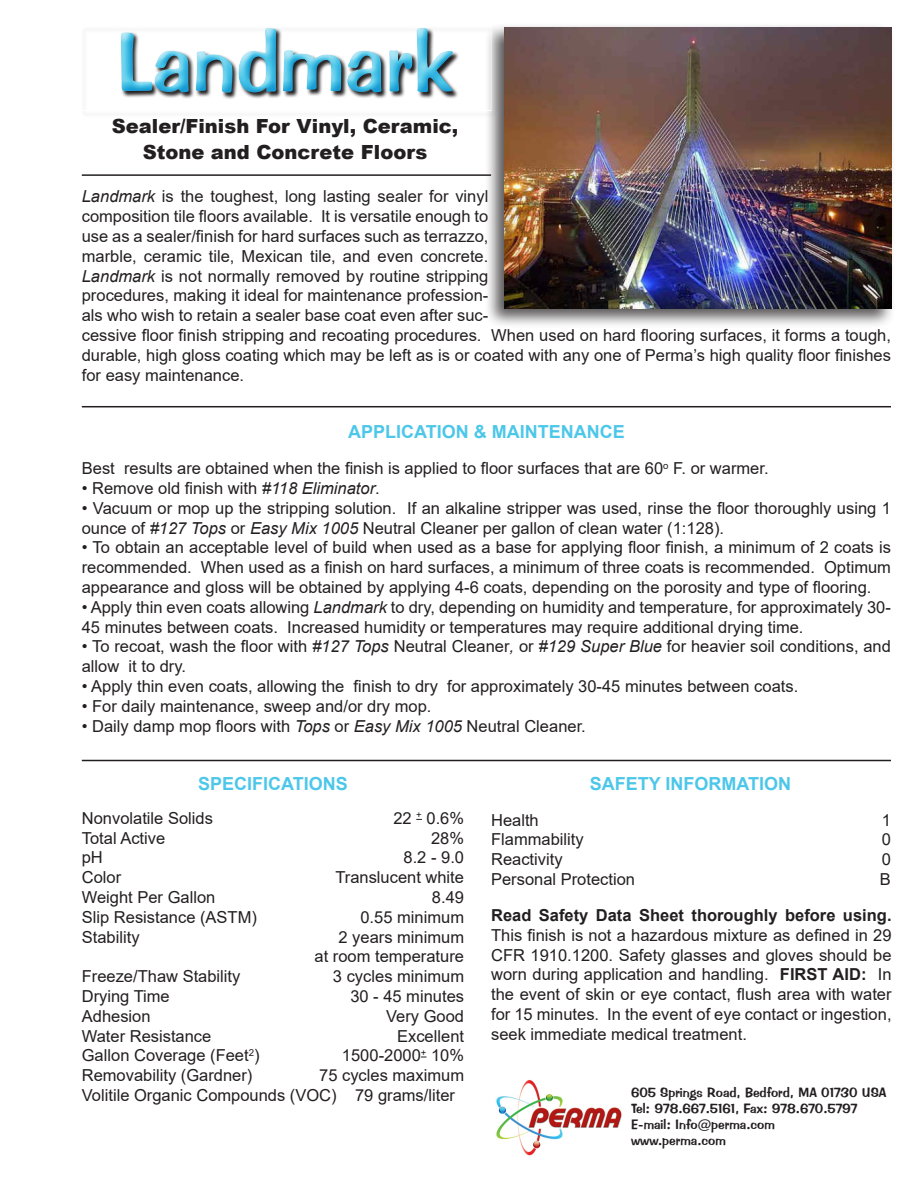
<style>
.page{position:relative;width:918px;height:1188px;background:#fff}
.page>*{position:absolute;margin:0;border:0;box-sizing:border-box;transform-origin:0 0}
.t1{font:84px "Impress BT";color:#4dc7e9}
.t2{font:900 19.5px "Arial";color:#231f20}
.t3{font:700 18px "Arial";color:#4dc7e9}
.t4{font:16.5px/19.8px "Arial";color:#231f20}
.t5{font:13.5px "Impress BT";color:#231f20}
.s1{font-style:italic}
.s2{font-weight:700}
</style>
<div class="page">
<div style="left:484px;top:22px;width:417px;height:313px;background:#231f20;opacity:.75"></div>
<img style="left:505px;top:27px;width:386px;height:282px">
<hr style="left:82px;top:406px;width:809px;height:1px;background:#231f20">
<hr style="left:82px;top:760px;width:809px;height:1px;background:#231f20">
<hr style="left:82px;top:174px;width:409px;height:2px;background:#231f20">
<svg style="left:484px;top:26px;width:84px;height:117px;background:#8c6853"></svg>
<svg style="left:121px;top:22px;width:436px;height:95px"></svg>
<img style="left:496px;top:1080px;width:126px;height:76px">
<h1 class="t1" style="left:116px;top:11px;width:339px">Landmark</h1>
<p class="t2" style="left:112px;top:112px;width:348px">Sealer/Finish For Vinyl, Ceramic,</p>
<p class="t2" style="left:143px;top:138px;width:286px">Stone and Concrete Floors</p>
<p class="t4" style="left:82px;top:187px;width:811px"><span class="s1">Landmark</span> is the toughest, long lasting sealer for vinyl<br>composition tile floors available. It is versatile enough to<br>use as a sealer/finish for hard surfaces such as terrazzo,<br>marble, ceramic tile, Mexican tile, and even concrete.<br><span class="s1">Landmark</span> is not normally removed by routine stripping<br>procedures, making it ideal for maintenance profession-<br>als who wish to retain a sealer base coat even after suc-<br>cessive floor finish stripping and recoating procedures. When used on hard flooring surfaces, it forms a tough, durable, high gloss coating which may be left as is or coated with any one of Perma’s high quality floor finishes for easy maintenance.</p>
<p class="t3" style="left:348px;top:419px;width:278px">APPLICATION &amp; MAINTENANCE</p>
<p class="t4" style="left:82px;top:458px;width:688px">Best results are obtained when the finish is applied to floor surfaces that are 60<sup>o</sup> F. or warmer.</p>
<p class="t4" style="left:82px;top:478px;width:300px">• Remove old finish with <span class="s1">#118 Eliminator</span>.</p>
<p class="t4" style="left:82px;top:498px;width:811px">• Vacuum or mop up the stripping solution. If an alkaline stripper was used, rinse the floor thoroughly using 1 ounce of <span class="s1">#127 Tops</span> or <span class="s1">Easy Mix 1005</span> Neutral Cleaner per gallon of clean water (1:128).</p>
<p class="t4" style="left:82px;top:538px;width:811px;text-align:justify">• To obtain an acceptable level of build when used as a base for applying floor finish, a minimum of 2 coats is recommended. When used as a finish on hard surfaces, a minimum of three coats is recommended. Optimum appearance and gloss will be obtained by applying 4-6 coats, depending on the porosity and type of flooring.</p>
<p class="t4" style="left:82px;top:597px;width:811px">• Apply thin even coats allowing <span class="s1">Landmark</span> to dry, depending on humidity and temperature, for approximately 30-<br>45 minutes between coats. Increased humidity or temperatures may require additional drying time.</p>
<p class="t4" style="left:82px;top:637px;width:811px">• To recoat, wash the floor with <span class="s1">#127 Tops</span> Neutral Cleaner<span class="s1">,</span> or <span class="s1">#129 Super Blue</span> for heavier soil conditions, and allow it to dry.</p>
<p class="t4" style="left:82px;top:676px;width:718px">• Apply thin even coats, allowing the finish to dry for approximately 30-45 minutes between coats.</p>
<p class="t4" style="left:82px;top:696px;width:351px">• For daily maintenance, sweep and/or dry mop.</p>
<p class="t4" style="left:82px;top:716px;width:506px">• Daily damp mop floors with <span class="s1">Tops</span> or <span class="s1">Easy Mix 1005</span> Neutral Cleaner.</p>
<p class="t3" style="left:198px;top:771px;width:151px">SPECIFICATIONS</p>
<p class="t4" style="left:82px;top:808px;width:133px">Nonvolatile Solids</p>
<p class="t4" style="left:393px;top:808px;width:72px">22 <sup>+</sup> 0.6%</p>
<p class="t4" style="left:82px;top:828px;width:85px">Total Active</p>
<p class="t4" style="left:431px;top:828px;width:35px">28%</p>
<p class="t4" style="left:82px;top:848px;width:23px">pH</p>
<p class="t4" style="left:404px;top:848px;width:62px">8.2 - 9.0</p>
<p class="t4" style="left:82px;top:867px;width:41px">Color</p>
<p class="t4" style="left:335px;top:867px;width:130px">Translucent white</p>
<p class="t4" style="left:82px;top:887px;width:135px">Weight Per Gallon</p>
<p class="t4" style="left:432px;top:887px;width:34px">8.49</p>
<p class="t4" style="left:82px;top:907px;width:177px">Slip Resistance (ASTM)</p>
<p class="t4" style="left:360px;top:907px;width:105px">0.55 minimum</p>
<p class="t4" style="left:82px;top:927px;width:59px">Stability</p>
<p class="t4" style="left:338px;top:927px;width:127px">2 years minimum</p>
<p class="t4" style="left:315px;top:947px;width:151px">at room temperature</p>
<p class="t4" style="left:82px;top:966px;width:160px">Freeze/Thaw Stability</p>
<p class="t4" style="left:333px;top:966px;width:133px">3 cycles minimum</p>
<p class="t4" style="left:82px;top:986px;width:90px">Drying Time</p>
<p class="t4" style="left:350px;top:986px;width:115px">30 - 45 minutes</p>
<p class="t4" style="left:82px;top:1006px;width:70px">Adhesion</p>
<p class="t4" style="left:386px;top:1006px;width:79px">Very Good</p>
<p class="t4" style="left:82px;top:1026px;width:131px">Water Resistance</p>
<p class="t4" style="left:397px;top:1026px;width:68px">Excellent</p>
<p class="t4" style="left:82px;top:1046px;width:179px">Gallon Coverage (Feet<sup>2</sup>)</p>
<p class="t4" style="left:342px;top:1046px;width:124px">1500-2000<sup>+</sup> 10%</p>
<p class="t4" style="left:82px;top:1065px;width:172px">Removability (Gardner)</p>
<p class="t4" style="left:319px;top:1065px;width:146px">75 cycles maximum</p>
<p class="t4" style="left:82px;top:1085px;width:375px">Volitile Organic Compounds (VOC) 79 grams/liter</p>
<p class="t3" style="left:590px;top:771px;width:203px">SAFETY INFORMATION</p>
<p class="t4" style="left:491px;top:810px;width:49px">Health</p>
<p class="t4" style="left:882px;top:810px;width:11px">1</p>
<p class="t4" style="left:491px;top:830px;width:94px">Flammability</p>
<p class="t4" style="left:882px;top:830px;width:11px">0</p>
<p class="t4" style="left:491px;top:849px;width:73px">Reactivity</p>
<p class="t4" style="left:882px;top:849px;width:11px">0</p>
<p class="t4" style="left:491px;top:869px;width:145px">Personal Protection</p>
<p class="t4" style="left:880px;top:869px;width:13px">B</p>
<p class="t4" style="left:491px;top:905px;width:402px;text-align:justify"><span class="s2">Read Safety Data Sheet thoroughly before using.<br></span>This finish is not a hazardous mixture as defined in 29<br>CFR 1910.1200. Safety glasses and gloves should be worn during application and handling. <span class="s2">FIRST AID:</span> In the event of skin or eye contact, flush area with water for 15 minutes. In the event of eye contact or ingestion, seek immediate medical treatment.</p>
<p class="t5" style="left:631px;top:1084px;width:257px">605 Springs Road, Bedford, MA 01730 USA</p>
<p class="t5" style="left:631px;top:1100px;width:228px">Tel: 978.667.5161, Fax: 978.670.5797</p>
<p class="t5" style="left:631px;top:1116px;width:145px">E-mail: Info@perma.com</p>
<p class="t5" style="left:631px;top:1132px;width:96px">www.perma.com</p>
</div>
